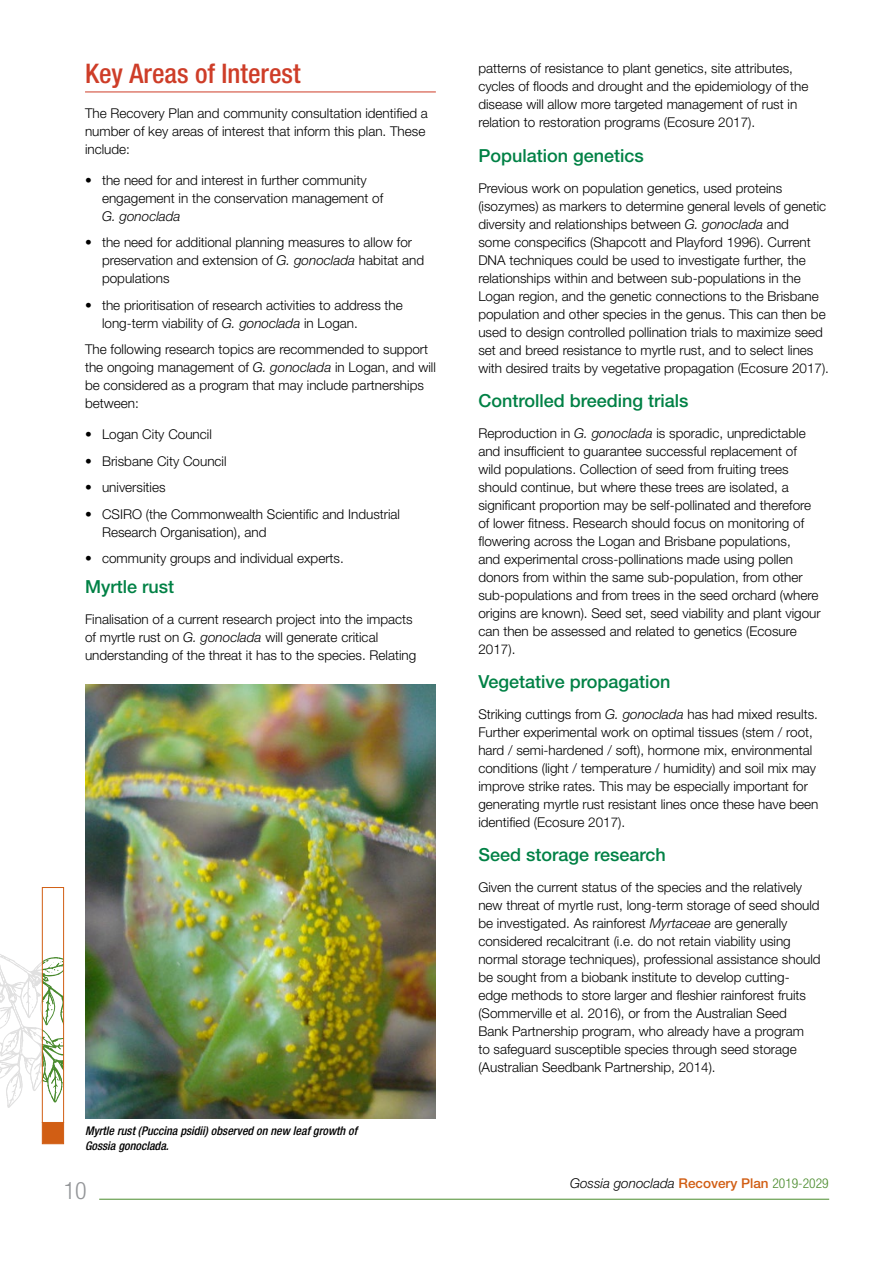
<style>
.page{position:relative;width:893px;height:1263px;background:#fff}
.page>*{position:absolute;margin:0;border:0;box-sizing:border-box;transform-origin:0 0}
.HEADING_2{font:500 condensed 27px "Helvetica Neue LT Std";color:#ce3d28}
.t1{font:300 condensed 24px "Helvetica Neue LT Std";color:#939598}
.HEADING_3{font:500 18px "Helvetica Neue LT Std";color:#008145}
.BODY_COPY{font:300 13.5px/18px "Helvetica Neue LT Std";color:#000}
.t2{font:italic 300 13.5px "Helvetica Neue LT Std";color:#000}
.t3{font:italic 500 condensed 12px/14.4px "Helvetica Neue LT Std";color:#000}
.s1{font-style:italic}
.s2{font-weight:500;font-style:normal;color:#d15e14}
.s3{font-style:normal;font-stretch:condensed;color:#4a8b2c}
</style>
<div class="page">
<hr style="left:85px;top:92px;width:351px;height:1px;background:#ce3d28">
<img style="left:85px;top:684px;width:351px;height:434px">
<div style="left:42px;top:1122px;width:22px;height:22px;background:#d15e14;border:1px solid #d15e14"></div>
<svg style="left:0;top:935px;width:62px;height:173px"></svg>
<div style="left:42px;top:887px;width:22px;height:236px;border:1px solid #d15e14"></div>
<hr style="left:99px;top:1199px;width:730px;height:1px;background:#4a8b2c">
<h2 class="HEADING_2" style="left:85px;top:57px;width:217px">Key Areas of Interest</h2>
<p class="BODY_COPY" style="left:85px;top:104px;width:344px">The Recovery Plan and community consultation identified a number of key areas of interest that inform this plan. These include:</p>
<p class="BODY_COPY" style="left:102px;top:171px;width:283px;text-indent:-17px">• the need for and interest in further community engagement in the conservation management of<br><span class="s1">G. gonoclada</span></p>
<p class="BODY_COPY" style="left:102px;top:233px;width:324px;text-indent:-17px">• the need for additional planning measures to allow for preservation and extension of <span class="s1">G. gonoclada</span> habitat and populations</p>
<p class="BODY_COPY" style="left:102px;top:296px;width:302px;text-indent:-17px">• the prioritisation of research activities to address the long-term viability of <span class="s1">G. gonoclada</span> in Logan.</p>
<p class="BODY_COPY" style="left:85px;top:340px;width:352px">The following research topics are recommended to support the ongoing management of <span class="s1">G. gonoclada</span> in Logan, and will be considered as a program that may include partnerships between:</p>
<p class="BODY_COPY" style="left:85px;top:425px;width:128px">• Logan City Council</p>
<p class="BODY_COPY" style="left:85px;top:452px;width:143px">• Brisbane City Council</p>
<p class="BODY_COPY" style="left:85px;top:478px;width:82px">• universities</p>
<p class="BODY_COPY" style="left:102px;top:505px;width:300px;text-indent:-17px">• CSIRO (the Commonwealth Scientific and Industrial<br>Research Organisation), and</p>
<p class="BODY_COPY" style="left:85px;top:549px;width:260px">• community groups and individual experts.</p>
<h3 class="HEADING_3" style="left:85px;top:576px;width:91px">Myrtle rust</h3>
<p class="BODY_COPY" style="left:85px;top:610px;width:333px">Finalisation of a current research project into the impacts of myrtle rust on <span class="s1">G. gonoclada</span> will generate critical understanding of the threat it has to the species. Relating</p>
<p class="t3" style="left:85px;top:1124px;width:274px">Myrtle rust (Puccina psidii) observed on new leaf growth of<br>Gossia gonoclada.</p>
<h2 class="t1" style="left:64px;top:1176px;width:25px">10</h2>
<p class="BODY_COPY" style="left:478px;top:59px;width:332px">patterns of resistance to plant genetics, site attributes, cycles of floods and drought and the epidemiology of the disease will allow more targeted management of rust in relation to restoration programs (Ecosure 2017).</p>
<h3 class="HEADING_3" style="left:478px;top:145px;width:167px">Population genetics</h3>
<p class="BODY_COPY" style="left:478px;top:178px;width:352px">Previous work on population genetics, used proteins (isozymes) as markers to determine general levels of genetic diversity and relationships between <span class="s1">G. gonoclada</span> and<br>some conspecifics (Shapcott and Playford 1996). Current DNA techniques could be used to investigate further, the relationships within and between sub-populations in the Logan region, and the genetic connections to the Brisbane population and other species in the genus. This can then be used to design controlled pollination trials to maximize seed set and breed resistance to myrtle rust, and to select lines with desired traits by vegetative propagation (Ecosure 2017).</p>
<h3 class="HEADING_3" style="left:478px;top:390px;width:212px">Controlled breeding trials</h3>
<p class="BODY_COPY" style="left:478px;top:424px;width:344px">Reproduction in <span class="s1">G. gonoclada</span> is sporadic, unpredictable and insufficient to guarantee successful replacement of wild populations. Collection of seed from fruiting trees should continue, but where these trees are isolated, a significant proportion may be self-pollinated and therefore of lower fitness. Research should focus on monitoring of flowering across the Logan and Brisbane populations,<br>and experimental cross-pollinations made using pollen donors from within the same sub-population, from other sub-populations and from trees in the seed orchard (where origins are known). Seed set, seed viability and plant vigour can then be assessed and related to genetics (Ecosure 2017).</p>
<h3 class="HEADING_3" style="left:478px;top:671px;width:194px">Vegetative propagation</h3>
<p class="BODY_COPY" style="left:478px;top:705px;width:342px">Striking cuttings from <span class="s1">G. gonoclada</span> has had mixed results.<br>Further experimental work on optimal tissues (stem / root, hard / semi-hardened / soft), hormone mix, environmental conditions (light / temperature / humidity) and soil mix may improve strike rates. This may be especially important for generating myrtle rust resistant lines once these have been identified (Ecosure 2017).</p>
<h3 class="HEADING_3" style="left:478px;top:844px;width:189px">Seed storage research</h3>
<p class="BODY_COPY" style="left:478px;top:878px;width:344px">Given the current status of the species and the relatively new threat of myrtle rust, long-term storage of seed should be investigated. As rainforest <span class="s1">Myrtaceae</span> are generally considered recalcitrant (i.e. do not retain viability using normal storage techniques), professional assistance should be sought from a biobank institute to develop cutting&shy;edge methods to store larger and fleshier rainforest fruits (Sommerville et al. 2016), or from the Australian Seed<br>Bank Partnership program, who already have a program<br>to safeguard susceptible species through seed storage (Australian Seedbank Partnership, 2014).</p>
<p class="t2" style="left:570px;top:1175px;width:260px">Gossia gonoclada <span class="s2">Recovery Plan</span> <span class="s3">2019-2029</span></p>
</div>
